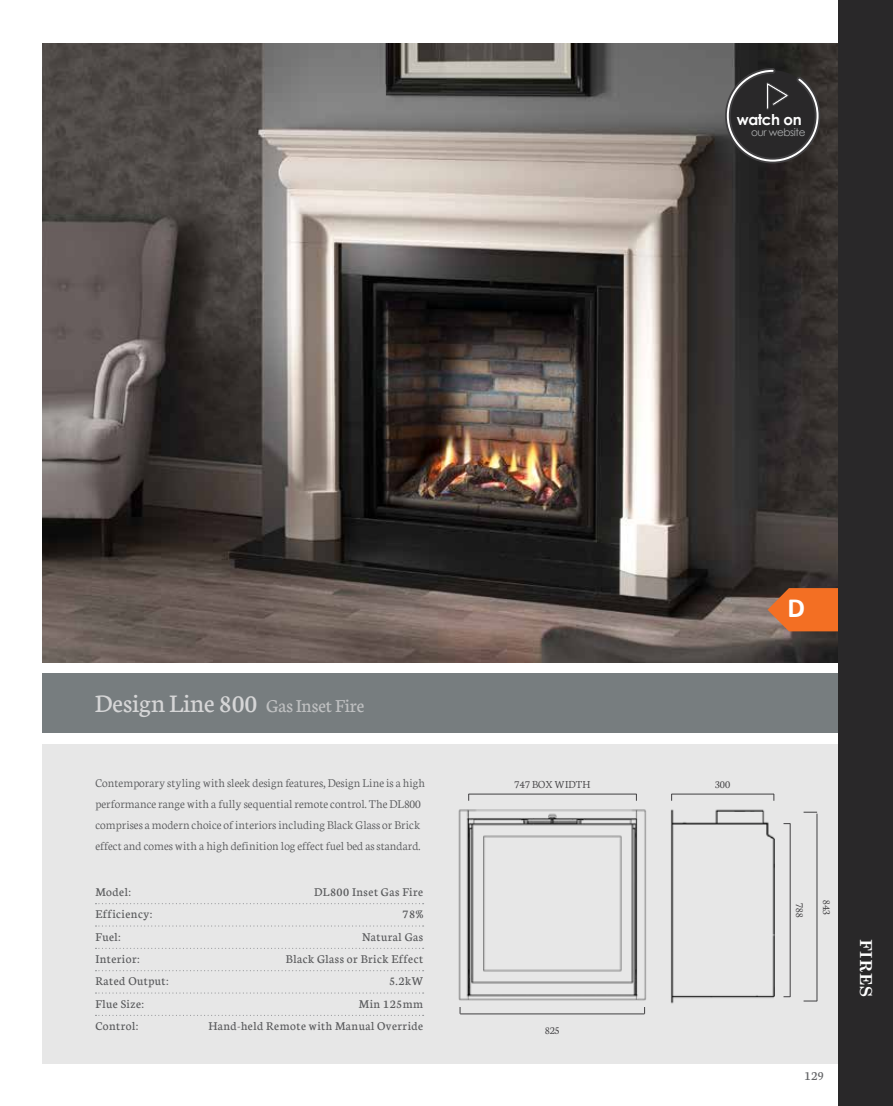
<style>
.page{position:relative;width:893px;height:1106px;background:#fff}
.page>*{position:absolute;margin:0;border:0;box-sizing:border-box;transform-origin:0 0}
.t1{font:700 27.75px "Calibri";color:#fff}
.t2{font:27px "Neuton";color:#d6d6d7}
.t3{font:700 16.5px "Century Schoolbook";letter-spacing:.025em;color:#fff}
.t4{font:700 15px "Century Gothic";letter-spacing:-.025em;color:#fff}
.t5{font:13.5px "Neuton";color:#636467}
.t6{font:300 12.75px/21px "Neuton";color:#58595b}
.t7{font:12.75px "Neuton";letter-spacing:.04em;color:#58595b}
.t8{font:300 11.55px "Neuton";letter-spacing:.005em;color:#414042}
.t9{font:10.5px "Century Gothic";letter-spacing:-.04em;color:#aaacad}
.s1{font-size:19.5px;color:#bfc0c1}
</style>
<div class="page">
<img style="left:43px;top:43px;width:796px;height:619px">
<div style="left:43px;top:744px;width:807px;height:319px;background:#e7e7e7"></div>
<div style="left:43px;top:674px;width:807px;height:59px;background:#777d7f"></div>
<svg style="left:95px;top:903px;width:329px;height:1px"></svg>
<svg style="left:95px;top:925px;width:329px;height:1px"></svg>
<svg style="left:95px;top:947px;width:329px;height:2px"></svg>
<svg style="left:95px;top:970px;width:329px;height:1px"></svg>
<svg style="left:95px;top:992px;width:329px;height:1px"></svg>
<svg style="left:95px;top:1014px;width:329px;height:2px"></svg>
<svg style="left:724px;top:67px;width:97px;height:97px;background:#3c3b3b"></svg>
<svg style="left:767px;top:588px;width:72px;height:43px;background:#db6b2b"></svg>
<img style="left:459px;top:809px;width:188px;height:191px">
<hr style="left:469px;top:793px;width:167px;height:1px;background:#414042">
<hr style="left:460px;top:1013px;width:184px;height:1px;background:#414042">
<img style="left:671px;top:809px;width:103px;height:195px">
<hr style="left:817px;top:813px;width:1px;height:188px;background:#414042">
<hr style="left:790px;top:823px;width:1px;height:173px;background:#414042">
<svg style="left:804px;top:812px;width:13px;height:1px"></svg>
<svg style="left:804px;top:1000px;width:13px;height:1px"></svg>
<hr style="left:671px;top:793px;width:103px;height:1px;background:#414042">
<div style="left:839px;top:0;width:54px;height:1106px;background:#292829"></div>
<p class="t4" style="left:737px;top:108px;width:67px">watch on</p>
<p class="t9" style="left:751px;top:125px;width:56px">our website</p>
<h2 class="t2" style="left:95px;top:689px;width:271px">Design Line 800 <span class="s1">Gas Inset Fire</span></h2>
<p class="t6" style="left:95px;top:772px;width:331px">Contemporary styling with sleek design features, Design Line is a high performance range with a fully sequential remote control. The DL800 comprises a modern choice of interiors including Black Glass or Brick effect and comes with a high definition log effect fuel bed as standard.</p>
<p class="t8" style="left:514px;top:777px;width:78px">747 BOX WIDTH</p>
<p class="t7" style="left:95px;top:885px;width:37px">Model:</p>
<p class="t7" style="left:314px;top:885px;width:110px">DL800 Inset Gas Fire</p>
<p class="t7" style="left:95px;top:907px;width:58px">Efficiency:</p>
<p class="t7" style="left:402px;top:907px;width:22px">78%</p>
<p class="t7" style="left:95px;top:930px;width:27px">Fuel:</p>
<p class="t7" style="left:362px;top:930px;width:62px">Natural Gas</p>
<p class="t7" style="left:95px;top:952px;width:46px">Interior:</p>
<p class="t7" style="left:286px;top:952px;width:139px">Black Glass or Brick Effect</p>
<p class="t7" style="left:95px;top:974px;width:75px">Rated Output:</p>
<p class="t7" style="left:389px;top:974px;width:36px">5.2kW</p>
<p class="t7" style="left:95px;top:996px;width:50px">Flue Size:</p>
<p class="t7" style="left:359px;top:996px;width:66px">Min 125mm</p>
<p class="t7" style="left:95px;top:1019px;width:44px">Control:</p>
<p class="t7" style="left:208px;top:1019px;width:216px">Hand-held Remote with Manual Override</p>
<p class="t8" style="left:545px;top:1023px;width:16px">825</p>
<h1 class="t1" style="left:787px;top:587px;width:19px">D</h1>
<p class="t8" style="left:715px;top:777px;width:17px">300</p>
<p class="t8" style="left:807px;top:903px;width:16px;rotate:90deg">788</p>
<p class="t8" style="left:834px;top:899px;width:17px;rotate:90deg">843</p>
<p class="t3" style="left:879px;top:938px;width:59px;rotate:90deg">FIRES</p>
<p class="t5" style="left:805px;top:1068px;width:21px">129</p>
</div>
